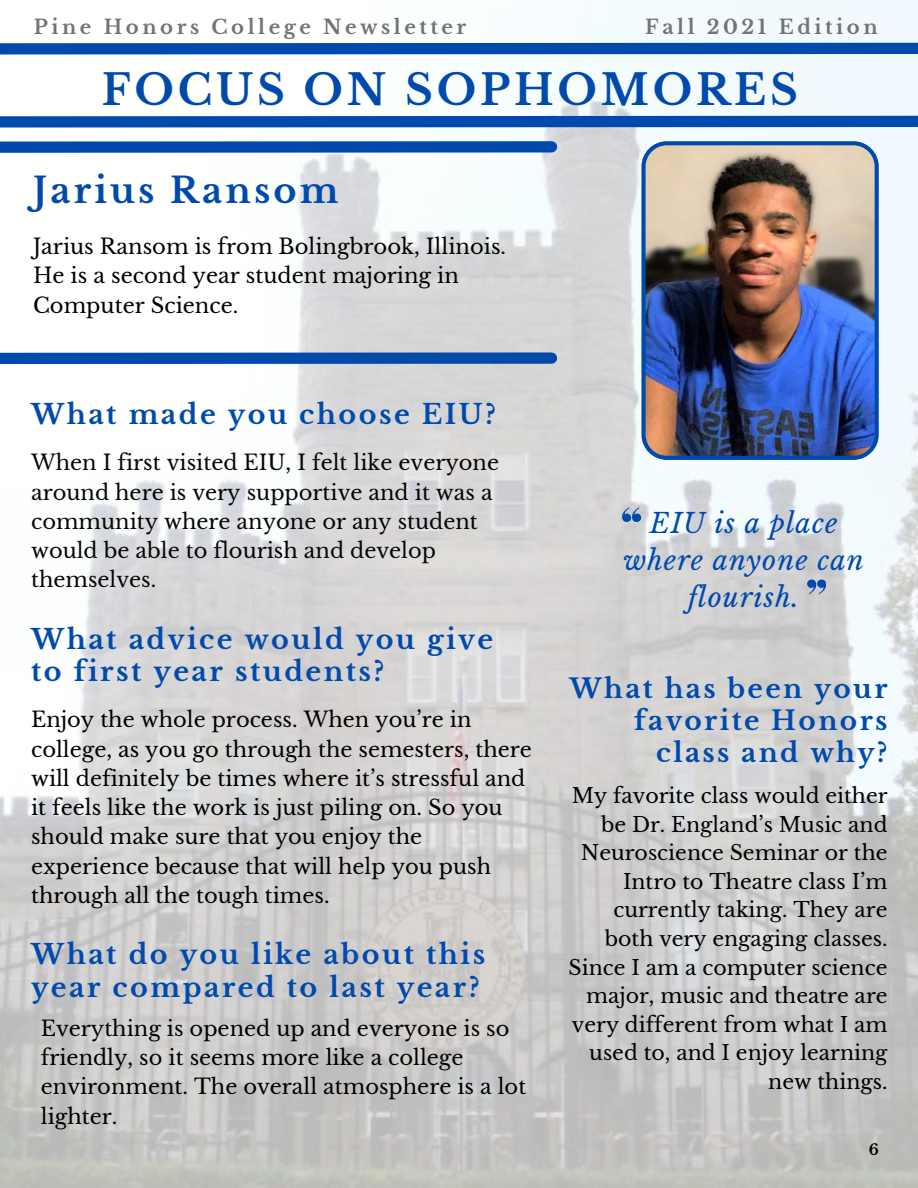
<style>
.page{position:relative;width:918px;height:1188px;background:#fff}
.page>*{position:absolute;margin:0;border:0;box-sizing:border-box;transform-origin:0 0}
.t1{font:700 42px "Libre Baskerville";letter-spacing:.09em;color:#004aad}
.t2{font:700 35.1px "Libre Baskerville";letter-spacing:.09em;color:#004aad}
.t3{font:700 27px/32.7px "Libre Baskerville";letter-spacing:.09em;color:#004aad}
.t4{font:italic 27px/37.2px "Libre Baskerville";letter-spacing:.04em;color:#004aad;text-align:center}
.t5{font:700 26.4px/31.8px "Libre Baskerville";letter-spacing:.09em;color:#004aad;text-align:right}
.t6{font:21px/29.2px "Libre Baskerville";color:#000}
.t7{font:20.55px/28.5px "Libre Baskerville";color:#000;text-align:right}
.t8{font:700 19.65px "Libre Baskerville";letter-spacing:.18em;color:#737373}
.t9{font:700 15px "Libre Baskerville";color:#000}
</style>
<div class="page">
<img style="left:0;top:0;width:918px;height:1188px">
<img style="left:641px;top:159px;width:238px;height:301px">
<svg style="left:0;top:37px;width:918px;height:23px"></svg>
<svg style="left:0;top:347px;width:563px;height:23px"></svg>
<svg style="left:0;top:110px;width:918px;height:49px"></svg>
<svg style="left:622px;top:508px;width:19px;height:14px"></svg>
<svg style="left:807px;top:580px;width:19px;height:14px"></svg>
<p class="t8" style="left:34px;top:14px;width:434px">Pine Honors College Newsletter</p>
<p class="t8" style="left:645px;top:14px;width:234px">Fall 2021 Edition</p>
<p class="t1" style="left:102px;top:64px;width:698px">FOCUS ON SOPHOMORES</p>
<p class="t2" style="left:33px;top:169px;width:307px">Jarius Ransom</p>
<p class="t6" style="left:33px;top:232px;width:475px">Jarius Ransom is from Bolingbrook, Illinois.<br>He is a second year student majoring in<br>Computer Science.</p>
<p class="t3" style="left:31px;top:398px;width:466px">What made you choose EIU?</p>
<p class="t6" style="left:31px;top:448px;width:469px">When I first visited EIU, I felt like everyone around here is very supportive and it was a community where anyone or any student would be able to flourish and develop themselves.</p>
<p class="t3" style="left:31px;top:623px;width:464px">What advice would you give to first year students?</p>
<p class="t6" style="left:31px;top:705px;width:502px">Enjoy the whole process. When you’re in college, as you go through the semesters, there will definitely be times where it’s stressful and it feels like the work is just piling on. So you should make sure that you enjoy the experience because that will help you push through all the tough times.</p>
<p class="t3" style="left:31px;top:938px;width:456px">What do you like about this year compared to last year?</p>
<p class="t6" style="left:41px;top:1014px;width:487px">Everything is opened up and everyone is so friendly, so it seems more like a college environment. The overall atmosphere is a lot lighter.</p>
<p class="t4" style="left:623px;top:505px;width:242px">EIU is a place where anyone can flourish.</p>
<p class="t5" style="left:569px;top:673px;width:320px">What has been your favorite Honors class and why?</p>
<p class="t7" style="left:569px;top:782px;width:320px">My favorite class would either be Dr. England’s Music and<br>Neuroscience Seminar or the<br>Intro to Theatre class I’m currently taking. They are both very engaging classes.<br>Since I am a computer science major, music and theatre are very different from what I am used to, and I enjoy learning new things.</p>
<p class="t9" style="left:869px;top:1140px;width:12px">6</p>
</div>
